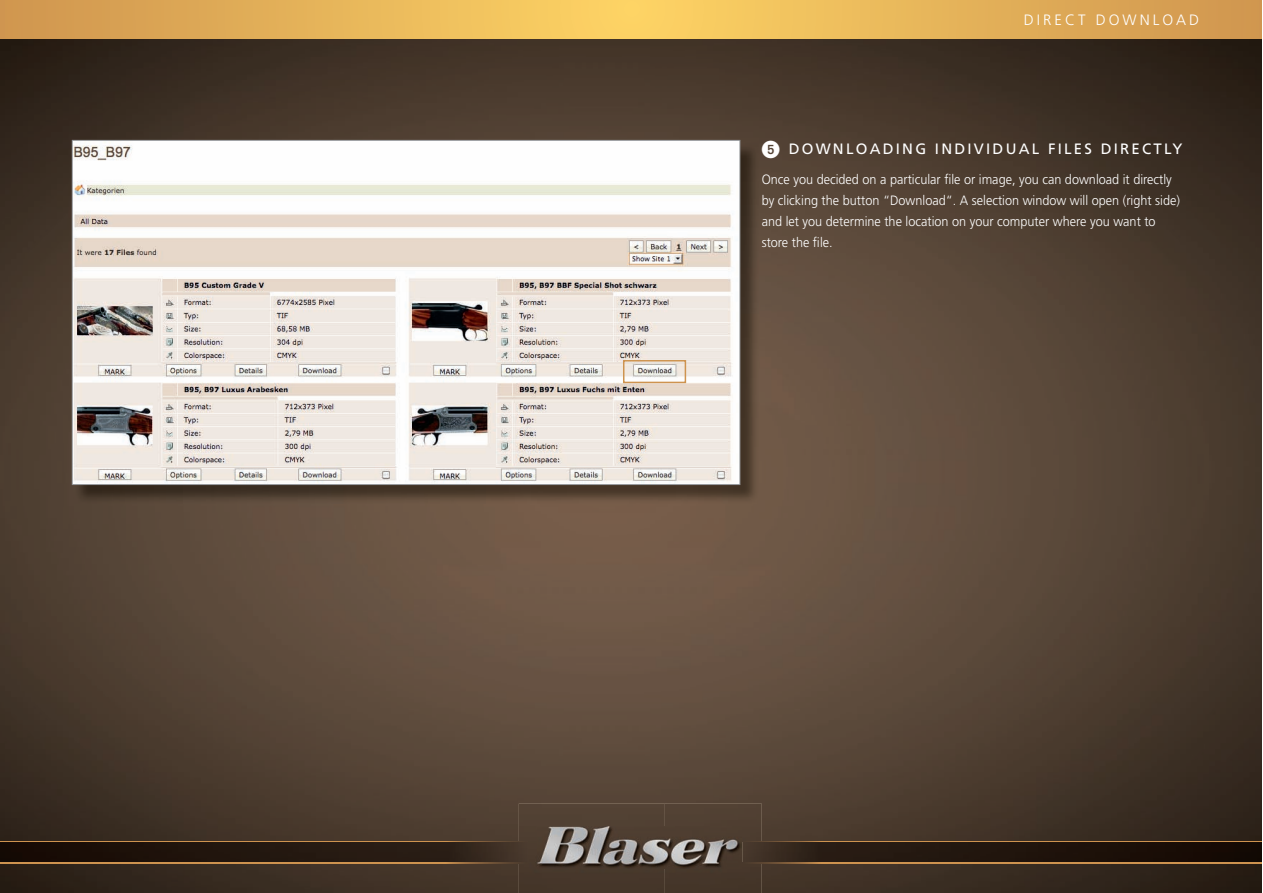
<style>
.page{position:relative;width:1263px;height:893px;background:#fff}
.page>*{position:absolute;margin:0;border:0;box-sizing:border-box;transform-origin:0 0}
.t1{font:15px "Frutiger";letter-spacing:.15em;color:#fff}
.t2{font:300 15px "Frutiger";letter-spacing:.2em;color:#fff}
.t3{font:300 13.5px/21px "Frutiger";color:#fff;scale:.94 1}
</style>
<div class="page">
<img style="left:0;top:38px;width:1262px;height:855px">
<img style="left:762px;top:843px;width:500px;height:19px">
<img style="left:0;top:843px;width:519px;height:19px">
<img style="left:519px;top:804px;width:243px;height:89px">
<img style="left:537px;top:826px;width:205px;height:42px">
<img style="left:762px;top:841px;width:500px;height:2px">
<svg style="left:743px;top:841px;width:19px;height:2px"></svg>
<img style="left:762px;top:862px;width:500px;height:1px">
<svg style="left:743px;top:862px;width:19px;height:1px"></svg>
<img style="left:0;top:862px;width:519px;height:1px">
<img style="left:0;top:841px;width:519px;height:2px">
<svg style="left:519px;top:841px;width:9px;height:2px"></svg>
<svg style="left:0;top:0;width:1262px;height:38px;background:#e6b359"></svg>
<img style="left:74px;top:142px;width:685px;height:361px">
<img style="left:74px;top:142px;width:664px;height:341px">
<div style="left:623px;top:360px;width:63px;height:23px;border:2px solid #ce934f"></div>
<svg style="left:762px;top:141px;width:17px;height:17px"></svg>
<p class="t2" style="left:1024px;top:11px;width:177px">DIRECT DOWNLOAD</p>
<p class="t1" style="left:789px;top:140px;width:395px">DOWNLOADING INDIVIDUAL FILES DIRECTLY</p>
<p class="t3" style="left:762px;top:168px;width:446px">Once you decided on a particular file or image, you can download it directly by clicking the button “Download“. A selection window will open (right side) and let you determine the location on your computer where you want to store the file.</p>
</div>
